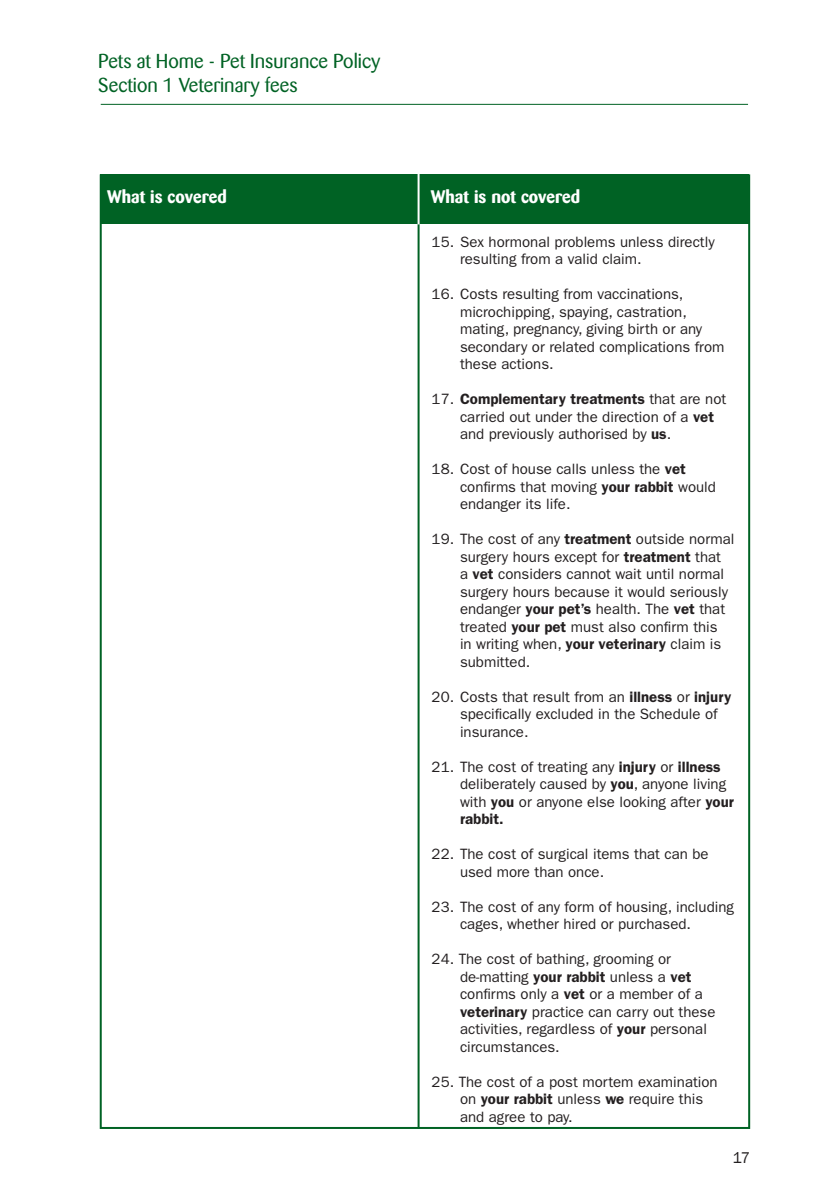
<style>
.page{position:relative;width:840px;height:1191px;background:#fff}
.page>*{position:absolute;margin:0;border:0;box-sizing:border-box;transform-origin:0 0}
.t1{font:20px/24px "Barmeno BQ";color:#006224}
.t2{font:700 18px "Barmeno BQ";color:#fff}
.t3{font:16px "Franklin Gothic";color:#231f20}
.t4{font:15px/17.6px "Franklin Gothic LT";color:#231f20}
.s1{font-weight:600}
</style>
<div class="page">
<div style="left:101px;top:174px;width:647px;height:49px;background:#006224"></div>
<hr style="left:417px;top:224px;width:2px;height:904px;background:#006224">
<hr style="left:417px;top:170px;width:2px;height:54px;background:#fff">
<hr style="left:101px;top:104px;width:646px;height:1px;background:#006224">
<h1 class="t1" style="left:98px;top:49px;width:283px">Pets at Home - Pet Insurance Policy<br>Section 1 Veterinary fees</h1>
<p class="t2" style="left:107px;top:186px;width:121px">What is covered</p>
<p class="t2" style="left:430px;top:186px;width:151px">What is not covered</p>
<p class="t4" style="left:460px;top:233px;width:256px;text-indent:-28px">15. Sex hormonal problems unless directly resulting from a valid claim.</p>
<p class="t4" style="left:460px;top:285px;width:266px;text-indent:-28px">16. Costs resulting from vaccinations, microchipping, spaying, castration, mating, pregnancy, giving birth or any secondary or related complications from these actions.</p>
<p class="t4" style="left:460px;top:390px;width:267px;text-indent:-28px">17. <span class="s1">Complementary treatments</span> that are not carried out under the direction of a <span class="s1">vet </span>and previously authorised by <span class="s1">us</span>.</p>
<p class="t4" style="left:460px;top:460px;width:257px;text-indent:-28px">18. Cost of house calls unless the <span class="s1">vet </span>confirms that moving <span class="s1">your rabbit</span> would endanger its life.</p>
<p class="t4" style="left:460px;top:530px;width:276px;text-indent:-28px">19. The cost of any <span class="s1">treatment</span> outside normal surgery hours except for <span class="s1">treatment</span> that<br>a <span class="s1">vet</span> considers cannot wait until normal surgery hours because it would seriously endanger <span class="s1">your pet’s</span> health. The <span class="s1">vet</span> that treated <span class="s1">your pet</span> must also confirm this<br>in writing when, <span class="s1">your veterinary</span> claim is submitted.</p>
<p class="t4" style="left:460px;top:688px;width:273px;text-indent:-28px">20. Costs that result from an <span class="s1">illness</span> or <span class="s1">injury </span>specifically excluded in the Schedule of insurance.</p>
<p class="t4" style="left:460px;top:758px;width:275px;text-indent:-28px">21. The cost of treating any <span class="s1">injury</span> or <span class="s1">illness </span>deliberately caused by <span class="s1">you</span>, anyone living with <span class="s1">you</span> or anyone else looking after <span class="s1">your rabbit.</span></p>
<p class="t4" style="left:460px;top:845px;width:250px;text-indent:-28px">22. The cost of surgical items that can be used more than once.</p>
<p class="t4" style="left:460px;top:898px;width:275px;text-indent:-28px">23. The cost of any form of housing, including cages, whether hired or purchased.</p>
<p class="t4" style="left:460px;top:950px;width:257px;text-indent:-28px">24. The cost of bathing, grooming or de-matting <span class="s1">your rabbit</span> unless a <span class="s1">vet </span>confirms only a <span class="s1">vet</span> or a member of a <span class="s1">veterinary</span> practice can carry out these activities, regardless of <span class="s1">your</span> personal circumstances.</p>
<p class="t4" style="left:460px;top:1073px;width:259px;text-indent:-28px">25. The cost of a post mortem examination on <span class="s1">your rabbit</span> unless <span class="s1">we</span> require this and agree to pay.</p>
<p class="t3" style="left:732px;top:1147px;width:19px">17</p>
</div>
